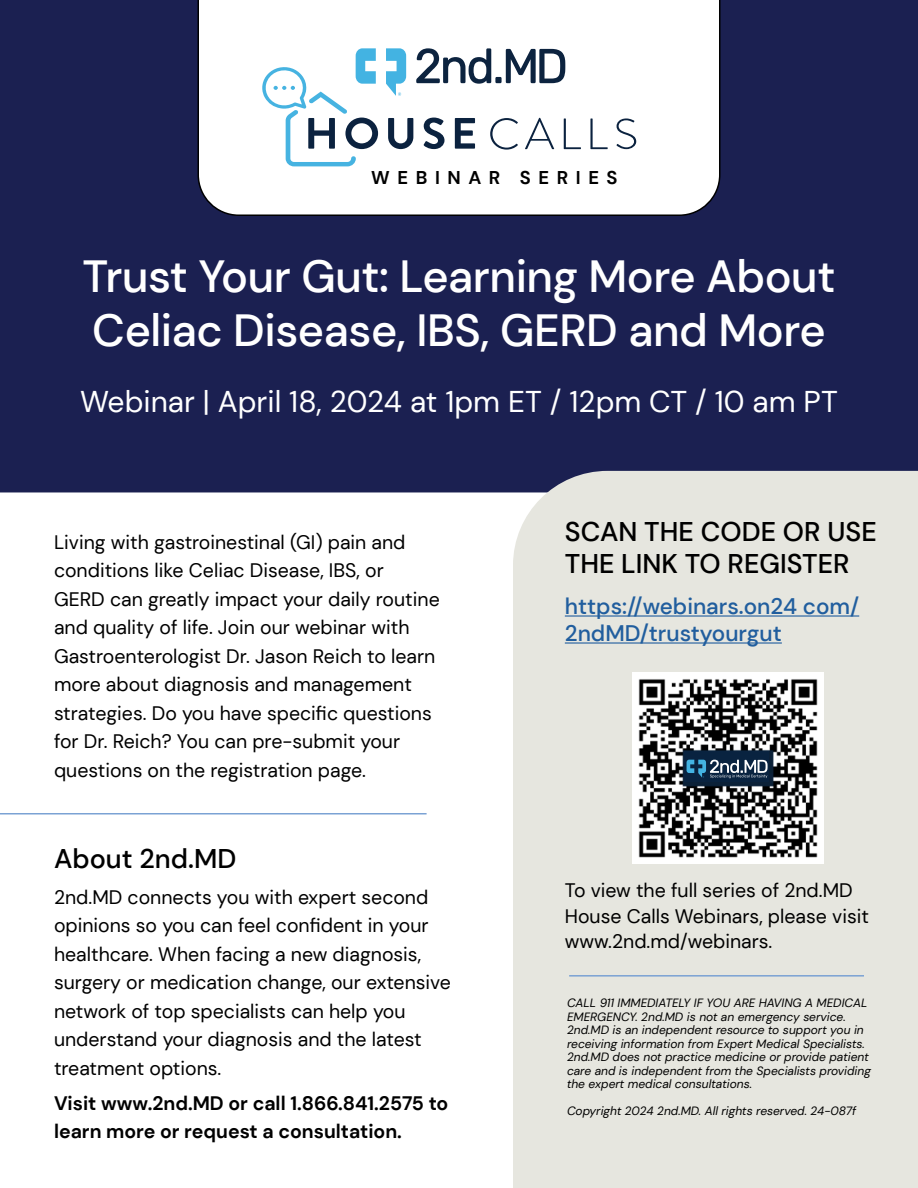
<style>
.page{position:relative;width:918px;height:1188px;background:#fff}
.page>*{position:absolute;margin:0;border:0;box-sizing:border-box;transform-origin:0 0}
.t1{font:500 45px/54px "DM Sans";letter-spacing:-.01em;color:#fff}
.t2{font:30px "DM Sans";color:#fff}
.t3{font:500 27px/32.4px "DM Sans";color:#000}
.t4{font:500 22.5px/27px "DM Sans";color:#215e9e}
.t5{font:19.5px/28.5px "DM Sans";color:#000}
.t6{font:700 19.5px/28.5px "DM Sans";color:#000}
.t7{font:700 18.45px "DM Sans";letter-spacing:.41em;color:#000}
.t8{font:italic 12px/13.5px "DM Sans";color:#000}
</style>
<div class="page">
<div style="left:0;top:0;width:918px;height:492px;background:#1b2051"></div>
<svg style="left:197px;top:0;width:524px;height:217px"></svg>
<div style="left:513px;top:471px;width:405px;height:717px;background:#e6e6df"></div>
<hr style="left:565px;top:615px;width:294px;height:2px;background:#215e9e">
<hr style="left:565px;top:642px;width:217px;height:2px;background:#215e9e">
<img style="left:632px;top:672px;width:191px;height:191px">
<hr style="left:0;top:813px;width:427px;height:1px;background:#7ba2d4">
<hr style="left:569px;top:975px;width:295px;height:2px;background:#7ba2d4">
<svg style="left:416px;top:48px;width:149px;height:36px"></svg>
<svg style="left:386px;top:48px;width:20px;height:48px"></svg>
<svg style="left:388px;top:118px;width:25px;height:31px"></svg>
<svg style="left:423px;top:118px;width:22px;height:31px"></svg>
<svg style="left:455px;top:118px;width:20px;height:31px"></svg>
<svg style="left:490px;top:118px;width:28px;height:32px"></svg>
<svg style="left:525px;top:118px;width:29px;height:31px"></svg>
<svg style="left:564px;top:118px;width:17px;height:31px"></svg>
<svg style="left:590px;top:118px;width:18px;height:31px"></svg>
<svg style="left:262px;top:48px;width:116px;height:118px"></svg>
<svg style="left:616px;top:118px;width:20px;height:31px"></svg>
<div style="left:685px;top:752px;width:84px;height:30px;background:#092340"></div>
<svg style="left:687px;top:760px;width:81px;height:18px"></svg>
<p class="t7" style="left:371px;top:166px;width:248px">WEBINAR SERIES</p>
<h1 class="t1" style="left:82px;top:249px;width:755px">Trust Your Gut: Learning More About<br>Celiac Disease, IBS, GERD and More</h1>
<h2 class="t2" style="left:80px;top:383px;width:759px">Webinar | April 18, 2024 at 1pm ET / 12pm CT / 10 am PT</h2>
<p class="t5" style="left:54px;top:528px;width:387px">Living with gastroinestinal (GI) pain and conditions like Celiac Disease, IBS, or<br>GERD can greatly impact your daily routine and quality of life. Join our webinar with Gastroenterologist Dr. Jason Reich to learn more about diagnosis and management strategies. Do you have specific questions for Dr. Reich? You can pre-submit your questions on the registration page.</p>
<h3 class="t3" style="left:565px;top:515px;width:313px">SCAN THE CODE OR USE<br>THE LINK TO REGISTER</h3>
<p class="t4" style="left:565px;top:592px;width:296px">https://webinars.on24 com/<br>2ndMD/trustyourgut</p>
<h3 class="t3" style="left:54px;top:843px;width:184px">About 2nd.MD</h3>
<p class="t5" style="left:54px;top:882px;width:399px">2nd.MD connects you with expert second opinions so you can feel confident in your healthcare. When facing a new diagnosis, surgery or medication change, our extensive network of top specialists can help you understand your diagnosis and the latest treatment options.</p>
<p class="t6" style="left:54px;top:1089px;width:396px">Visit www.2nd.MD or call 1.866.841.2575 to learn more or request a consultation.</p>
<p class="t5" style="left:565px;top:878px;width:306px;line-height:25.5px">To view the full series of 2nd.MD<br>House Calls Webinars, please visit www.2nd.md/webinars.</p>
<p class="t8" style="left:567px;top:996px;width:305px">CALL 911 IMMEDIATELY IF YOU ARE HAVING A MEDICAL EMERGENCY. 2nd.MD is not an emergency service.<br>2nd.MD is an independent resource to support you in receiving information from Expert Medical Specialists.<br>2nd.MD does not practice medicine or provide patient care and is independent from the Specialists providing the expert medical consultations.</p>
<p class="t8" style="left:567px;top:1104px;width:291px">Copyright 2024 2nd.MD. All rights reserved. 24-087f</p>
</div>
